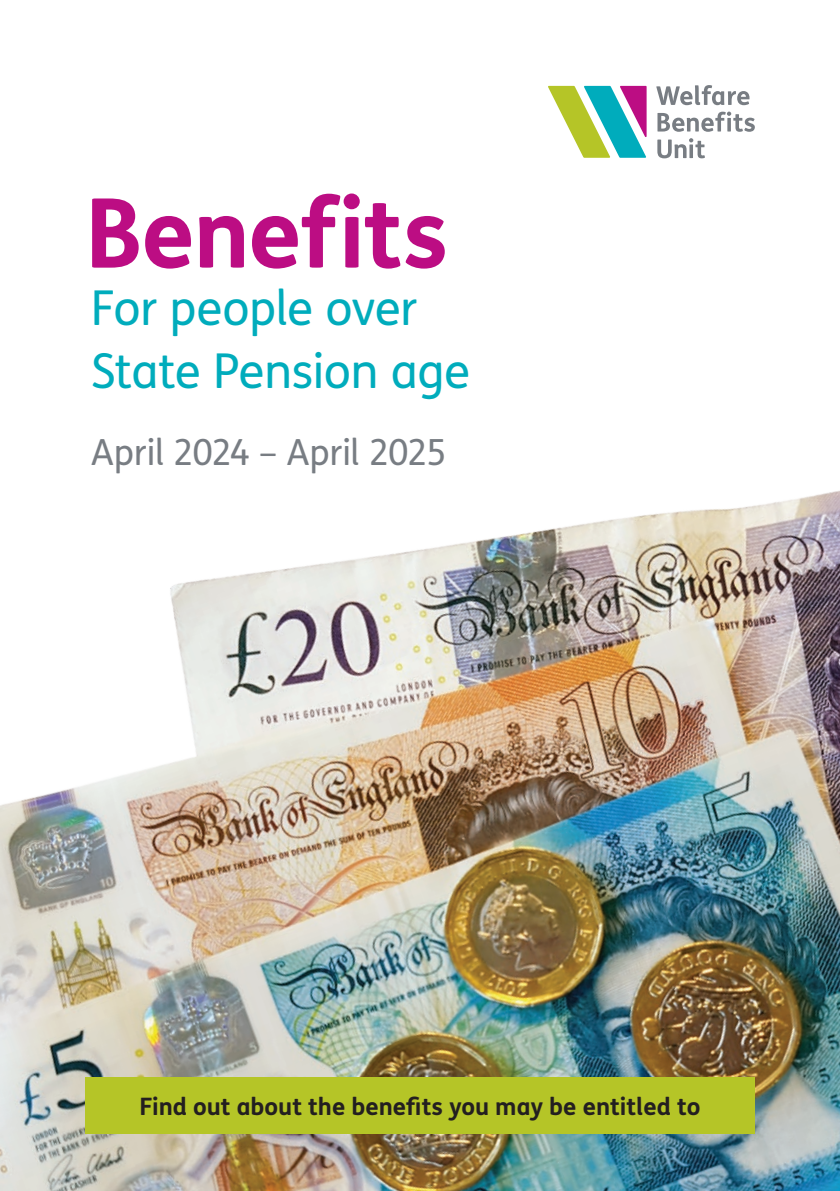
<style>
.page{position:relative;width:840px;height:1191px;background:#fff}
.page>*{position:absolute;margin:0;border:0;box-sizing:border-box;transform-origin:0 0}
.t1{font:700 96px "FS Me";letter-spacing:-.015em;color:#bc0d83}
.t2{font:48px/62.4px "FS Me";letter-spacing:-.01em;color:#00acbc}
.t3{font:36px "FS Me";letter-spacing:-.01em;color:#787d83}
.t4{font:700 24px "FS Me";color:#231f20}
</style>
<div class="page">
<img style="left:0;top:491px;width:839px;height:700px">
<div style="left:85px;top:1077px;width:669px;height:57px;background:#b5c527"></div>
<svg style="left:656px;top:85px;width:93px;height:20px"></svg>
<svg style="left:657px;top:112px;width:97px;height:20px"></svg>
<svg style="left:657px;top:138px;width:47px;height:20px"></svg>
<svg style="left:548px;top:86px;width:98px;height:72px"></svg>
<p class="t1" style="left:85px;top:159px;width:364px">Benefits</p>
<p class="t2" style="left:91px;top:276px;width:381px">For people over<br>State Pension age</p>
<p class="t3" style="left:91px;top:427px;width:357px">April 2024 – April 2025</p>
<p class="t4" style="left:139px;top:1087px;width:562px">Find out about the benefits you may be entitled to</p>
</div>
